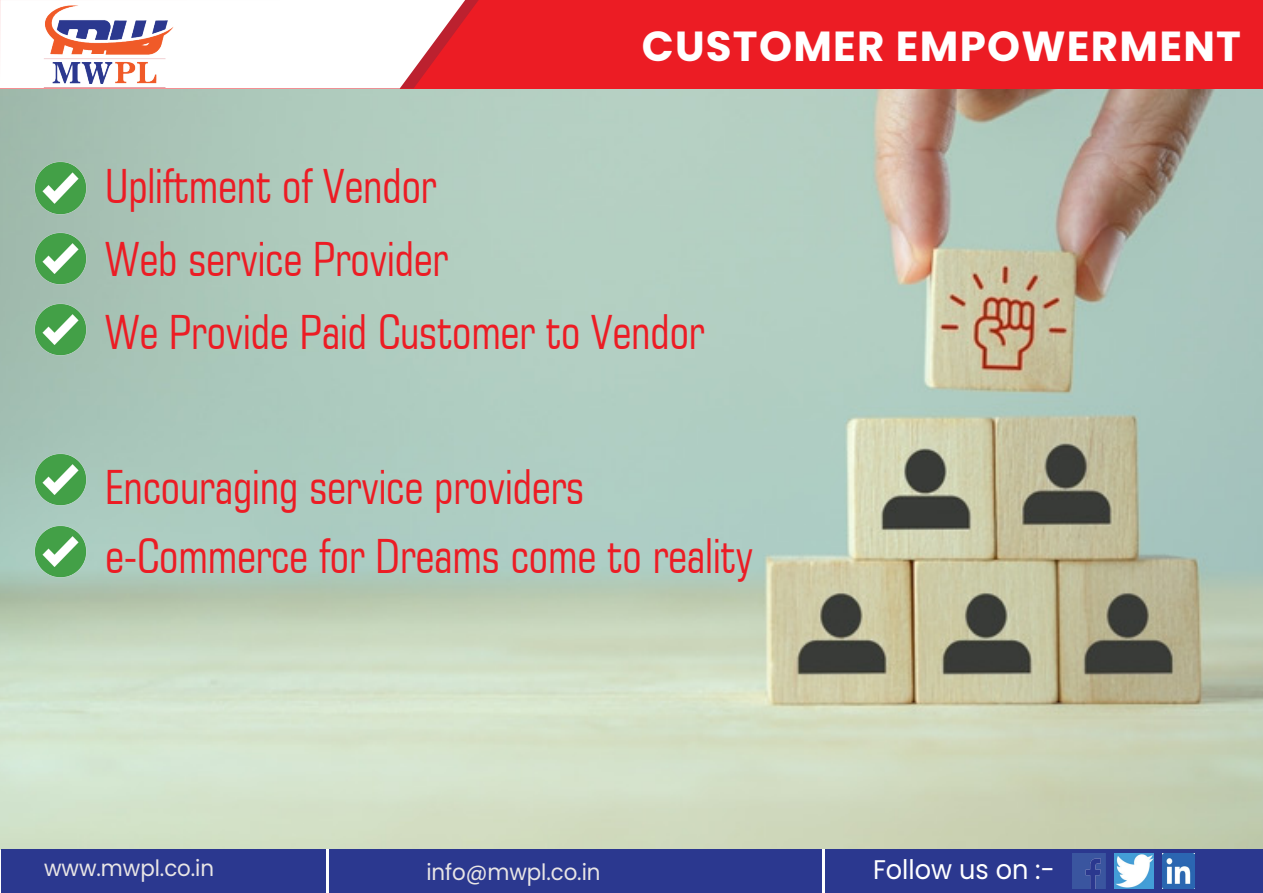
<style>
.page{position:relative;width:1263px;height:893px;background:#fff}
.page>*{position:absolute;margin:0;border:0;box-sizing:border-box;transform-origin:0 0}
.t1{font:condensed 47.4px/73.1px "Square 721 BT";letter-spacing:-.005em;color:#ec1c24;scale:.95 1}
.t2{font:700 42px "Poppins";letter-spacing:.03em;color:#fff}
.t3{font:27px "Poppins";color:#fff;scale:.95 1}
.t4{font:22.5px "Poppins";letter-spacing:-.005em;color:#e8e5e5;scale:.95 1}
</style>
<div class="page">
<img style="left:0;top:88px;width:1262px;height:761px">
<img style="left:33px;top:161px;width:55px;height:54px">
<img style="left:33px;top:231px;width:55px;height:54px">
<img style="left:33px;top:303px;width:55px;height:54px">
<img style="left:33px;top:452px;width:55px;height:54px">
<img style="left:33px;top:525px;width:55px;height:54px">
<div style="left:0;top:0;width:1263px;height:88px;background:#ec1c24"></div>
<svg style="left:219px;top:0;width:260px;height:89px;background:#f9d7d9"></svg>
<img style="left:0;top:0;width:219px;height:95px">
<div style="left:1px;top:849px;width:1261px;height:44px;background:#2b388f"></div>
<img style="left:1072px;top:854px;width:33px;height:35px">
<img style="left:1114px;top:854px;width:40px;height:34px">
<img style="left:1162px;top:854px;width:33px;height:34px">
<hr style="left:326px;top:849px;width:3px;height:44px;background:#fff">
<hr style="left:822px;top:849px;width:3px;height:44px;background:#fff">
<p class="t2" style="left:642px;top:22px;width:601px">CUSTOMER EMPOWERMENT</p>
<p class="t1" style="left:105px;top:149px;width:632px">Upliftment of Vendor<br>Web service Provider<br>We Provide Paid Customer to Vendor</p>
<p class="t1" style="left:105px;top:452px;width:684px;line-height:68.8px">Encouraging service providers e-Commerce for Dreams come to reality</p>
<p class="t4" style="left:44px;top:855px;width:180px">www.mwpl.co.in</p>
<p class="t4" style="left:426px;top:859px;width:185px">info@mwpl.co.in</p>
<p class="t3" style="left:873px;top:854px;width:193px">Follow us on :-</p>
</div>
